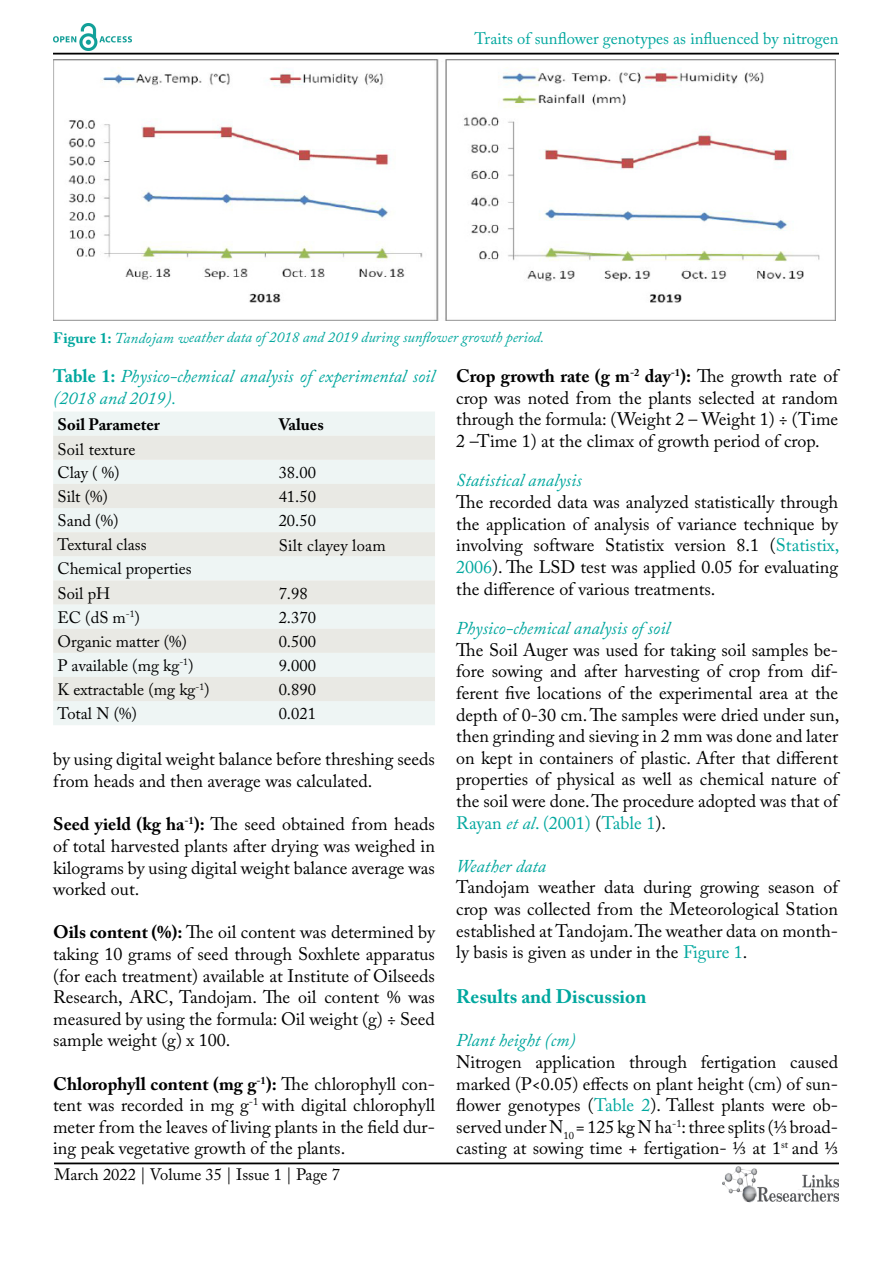
<style>
.page{position:relative;width:893px;height:1263px;background:#fff}
.page>*{position:absolute;margin:0;border:0;box-sizing:border-box;transform-origin:0 0}
.t1{font:700 19.5px "Adobe Caslon Pro";color:#00a79e}
.t2{font:18px/21.6px "Adobe Caslon Pro";color:#000;text-align:justify}
.t3{font:italic 18px/21.6px "Adobe Caslon Pro";color:#00a79e}
.t4{font:16.5px/23.4px "Adobe Caslon Pro";color:#000}
.t5{font:16.5px "Adobe Caslon Pro";color:#00a79e}
.t6{font:700 16.5px "Adobe Caslon Pro";color:#000}
.t7{font:italic 15px "Adobe Caslon Pro";color:#00a79e}
.s1{font-weight:700;font-style:normal}
.s2{font-weight:700}
.s3{color:#00a79e}
.s4{font-style:italic;color:#00a79e}
</style>
<div class="page">
<hr style="left:53px;top:53px;width:786px;height:2px;background:#000">
<hr style="left:54px;top:1162px;width:785px;height:2px;background:#000">
<img style="left:722px;top:1166px;width:117px;height:37px">
<img style="left:53px;top:24px;width:78px;height:27px">
<img style="left:53px;top:59px;width:783px;height:262px">
<div style="left:53px;top:412px;width:382px;height:313px;background:#eef5f4"></div>
<svg style="left:53px;top:436px;width:382px;height:265px;background:#ebeeeb"></svg>
<p class="t5" style="left:475px;top:29px;width:366px">Traits of sunflower genotypes as influenced by nitrogen</p>
<p class="t7" style="left:53px;top:328px;width:493px"><span class="s1">Figure 1:</span> Tandojam weather data of 2018 and 2019 during sunflower growth period.</p>
<p class="t3" style="left:53px;top:365px;width:383px"><span class="s1">Table 1:</span> Physico-chemical analysis of experimental soil (2018 and 2019).</p>
<p class="t6" style="left:57px;top:414px;width:104px">Soil Parameter</p>
<p class="t6" style="left:279px;top:414px;width:47px">Values</p>
<p class="t4" style="left:57px;top:437px;width:80px">Soil texture<br>Clay ( %)</p>
<p class="t2" style="left:456px;top:365px;width:383px"><span class="s2">Crop growth rate (g m</span><sup>-2</sup> <span class="s2">day</span><sup>-1</sup><span class="s2">):</span> The growth rate of crop was noted from the plants selected at random through the formula: (Weight 2 – Weight 1) ÷ (Time 2 –Time 1) at the climax of growth period of crop.</p>
<p class="t3" style="left:456px;top:469px;width:127px">Statistical analysis</p>
<p class="t2" style="left:456px;top:491px;width:385px">The recorded data was analyzed statistically through the application of analysis of variance technique by involving software Statistix version 8.1 (<span class="s3">Statistix, 2006</span>). The LSD test was applied 0.05 for evaluating the difference of various treatments.</p>
<p class="t3" style="left:456px;top:617px;width:215px">Physico-chemical analysis of soil</p>
<p class="t2" style="left:456px;top:639px;width:385px">The Soil Auger was used for taking soil samples be&shy;fore sowing and after harvesting of crop from dif&shy;ferent five locations of the experimental area at the depth of 0-30 cm. The samples were dried under sun, then grinding and sieving in 2 mm was done and later on kept in containers of plastic. After that different properties of physical as well as chemical nature of the soil were done. The procedure adopted was that of <span class="s3">Rayan</span> <span class="s4">et al</span><span class="s3">. (2001)</span> (<span class="s3">Table 1</span>).</p>
<p class="t3" style="left:456px;top:855px;width:91px">Weather data</p>
<p class="t2" style="left:456px;top:876px;width:383px">Tandojam weather data during growing season of crop was collected from the Meteorological Station established at Tandojam. The weather data on month&shy;ly basis is given as under in the <span class="s3">Figure 1</span>.</p>
<p class="t1" style="left:456px;top:985px;width:192px">Results and Discussion</p>
<p class="t3" style="left:456px;top:1029px;width:121px">Plant height (cm)</p>
<p class="t2" style="left:456px;top:1051px;width:383px">Nitrogen application through fertigation caused marked (P&lt;0.05) effects on plant height (cm) of sun&shy;flower genotypes (<span class="s3">Table 2</span>). Tallest plants were ob&shy;served under N<sub>10</sub> = 125 kg N ha<sup>-1</sup>: three splits (⅓ broad&shy;casting at sowing time + fertigation- ⅓ at 1<sup>st</sup> and ⅓</p>
<p class="t4" style="left:279px;top:460px;width:39px">38.00</p>
<p class="t4" style="left:57px;top:485px;width:52px">Silt (%)</p>
<p class="t4" style="left:279px;top:485px;width:39px">41.50</p>
<p class="t4" style="left:57px;top:509px;width:63px">Sand (%)</p>
<p class="t4" style="left:279px;top:509px;width:39px">20.50</p>
<p class="t4" style="left:57px;top:533px;width:91px">Textural class</p>
<p class="t4" style="left:279px;top:534px;width:108px">Silt clayey loam</p>
<p class="t4" style="left:57px;top:557px;width:136px;line-height:24.2px">Chemical properties<br>Soil pH</p>
<p class="t4" style="left:279px;top:581px;width:30px">7.98</p>
<p class="t4" style="left:57px;top:605px;width:84px">EC (dS m<sup>-1</sup>)</p>
<p class="t4" style="left:279px;top:605px;width:39px">2.370</p>
<p class="t4" style="left:57px;top:629px;width:131px">Organic matter (%)</p>
<p class="t4" style="left:279px;top:629px;width:39px">0.500</p>
<p class="t4" style="left:57px;top:653px;width:138px">P available (mg kg<sup>-1</sup>)</p>
<p class="t4" style="left:279px;top:653px;width:39px">9.000</p>
<p class="t4" style="left:57px;top:678px;width:154px">K extractable (mg kg<sup>-1</sup>)</p>
<p class="t4" style="left:279px;top:678px;width:39px">0.890</p>
<p class="t4" style="left:57px;top:702px;width:81px">Total N (%)</p>
<p class="t4" style="left:279px;top:702px;width:39px">0.021</p>
<p class="t2" style="left:53px;top:748px;width:383px">by using digital weight balance before threshing seeds from heads and then average was calculated.</p>
<p class="t2" style="left:53px;top:813px;width:383px"><span class="s2">Seed yield (kg ha</span><sup>-1</sup><span class="s2">):</span> The seed obtained from heads of total harvested plants after drying was weighed in kilograms by using digital weight balance average was worked out.</p>
<p class="t2" style="left:53px;top:921px;width:383px"><span class="s2">Oils content (%):</span> The oil content was determined by taking 10 grams of seed through Soxhlete apparatus (for each treatment) available at Institute of Oilseeds Research, ARC, Tandojam. The oil content % was measured by using the formula: Oil weight (g) ÷ Seed sample weight (g) x 100.</p>
<p class="t2" style="left:53px;top:1072px;width:383px"><span class="s2">Chlorophyll content (mg g</span><sup>-1</sup><span class="s2">):</span> The chlorophyll con&shy;tent was recorded in mg g<sup>-1</sup> with digital chlorophyll meter from the leaves of living plants in the field dur&shy;ing peak vegetative growth of the plants.</p>
<p class="t4" style="left:54px;top:1162px;width:287px">March 2022 | Volume 35 | Issue 1 | Page 7</p>
</div>
